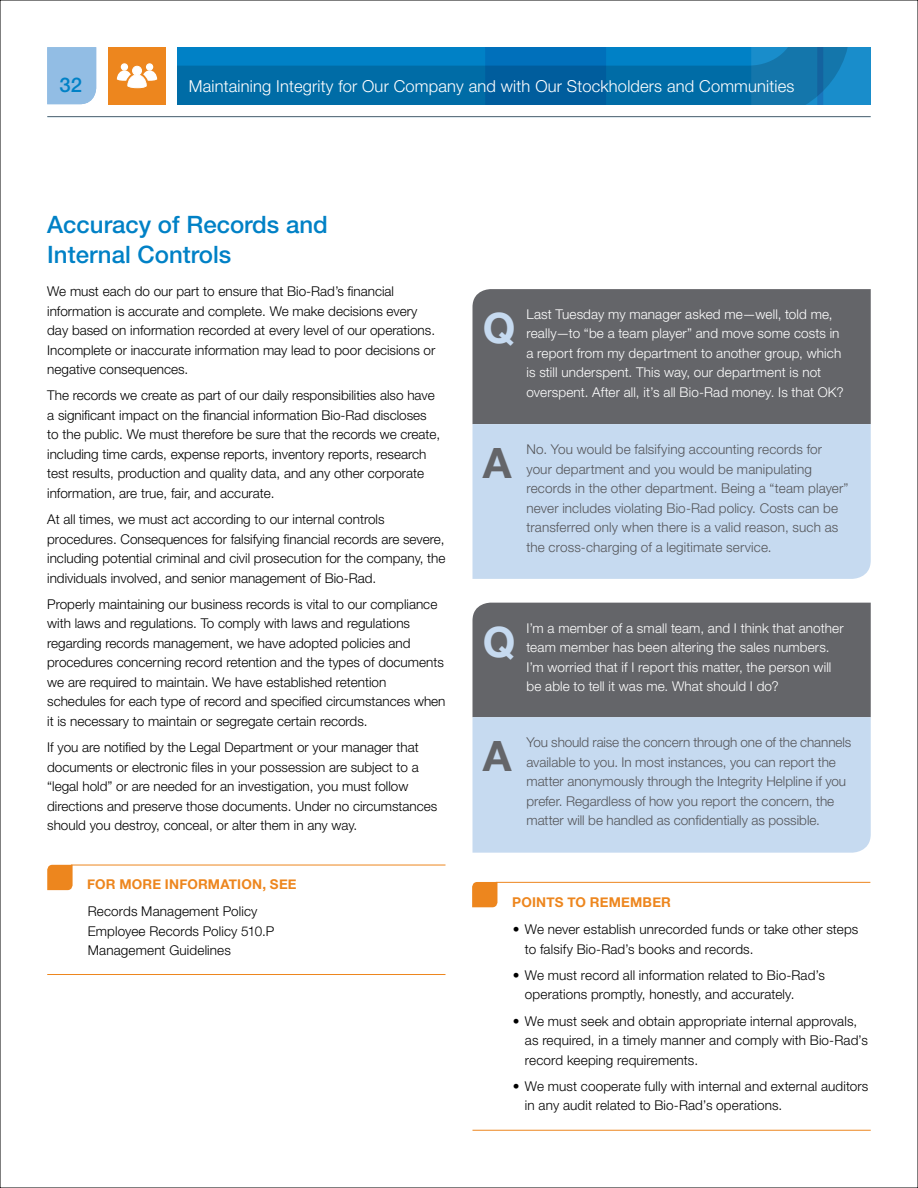
<style>
.page{position:relative;width:918px;height:1188px;background:#fff}
.page>*{position:absolute;margin:0;border:0;box-sizing:border-box;transform-origin:0 0}
.t1{font:700 42px "Helvetica Neue LT Std";color:#c6daf0}
.t2{font:700 42px "Helvetica Neue LT Std";color:#646569}
.t3{font:500 24px/30px "Helvetica Neue LT Std";color:#0081c6}
.t4{font:500 20.25px "Helvetica Neue LT Std";color:#0081c6}
.t5{font:300 16.5px "Helvetica Neue LT Std";letter-spacing:.01em;color:#fff}
.t6{font:300 13.5px/19.5px "Helvetica Neue LT Std";color:#000}
.t7{font:300 13.5px/19.5px "Helvetica Neue LT Std";letter-spacing:.005em;color:#55565a}
.t8{font:300 13.5px/19.5px "Helvetica Neue LT Std";letter-spacing:.01em;color:#fff}
.t9{font:700 13.5px "Helvetica Neue";letter-spacing:.015em;color:#ed861e}
</style>
<div class="page">
<svg style="left:178px;top:47px;width:693px;height:57px;background:#0371af"></svg>
<div style="left:35px;top:105px;width:850px;height:13px;background:#0081c6;opacity:.25"></div>
<div style="left:47px;top:47px;width:49px;height:57px;background:#92bde4"></div>
<svg style="left:47px;top:865px;width:26px;height:25px"></svg>
<hr style="left:71px;top:865px;width:375px;height:1px;background:#ed861e">
<hr style="left:47px;top:974px;width:399px;height:1px;background:#ed861e">
<svg style="left:472px;top:882px;width:25px;height:25px"></svg>
<hr style="left:496px;top:882px;width:374px;height:1px;background:#ed861e">
<hr style="left:472px;top:1130px;width:399px;height:1px;background:#ed861e">
<div style="left:472px;top:289px;width:399px;height:135px;background:#646569"></div>
<div style="left:472px;top:603px;width:399px;height:114px;background:#646569"></div>
<div style="left:472px;top:424px;width:399px;height:155px;background:#c6daf0"></div>
<div style="left:472px;top:717px;width:399px;height:136px;background:#c6daf0"></div>
<div style="left:108px;top:47px;width:58px;height:57px;background:#ed861e"></div>
<svg style="left:117px;top:63px;width:40px;height:25px"></svg>
<h3 class="t4" style="left:60px;top:72px;width:24px">3253</h3>
<p class="t5" style="left:189px;top:76px;width:607px">Maintaining Integrity for Our Company and with Our Stockholders and Communities</p>
<h2 class="t3" style="left:47px;top:209px;width:282px">Accuracy of Records and<br>Internal Controls</h2>
<p class="t6" style="left:47px;top:281px;width:390px">We must each do our part to ensure that Bio-Rad’s financial information is accurate and complete. We make decisions every day based on information recorded at every level of our operations.<br>Incomplete or inaccurate information may lead to poor decisions or negative consequences.</p>
<p class="t6" style="left:47px;top:386px;width:395px">The records we create as part of our daily responsibilities also have a significant impact on the financial information Bio-Rad discloses to the public. We must therefore be sure that the records we create, including time cards, expense reports, inventory reports, research test results, production and quality data, and any other corporate information, are true, fair, and accurate.</p>
<p class="t6" style="left:47px;top:509px;width:400px">At all times, we must act according to our internal controls procedures. Consequences for falsifying financial records are severe, including potential criminal and civil prosecution for the company, the individuals involved, and senior management of Bio-Rad.</p>
<p class="t6" style="left:47px;top:594px;width:400px">Properly maintaining our business records is vital to our compliance with laws and regulations. To comply with laws and regulations regarding records management, we have adopted policies and procedures concerning record retention and the types of documents we are required to maintain. We have established retention schedules for each type of record and specified circumstances when it is necessary to maintain or segregate certain records.</p>
<p class="t6" style="left:47px;top:737px;width:392px">If you are notified by the Legal Department or your manager that documents or electronic files in your possession are subject to a “legal hold” or are needed for an investigation, you must follow directions and preserve those documents. Under no circumstances should you destroy, conceal, or alter them in any way.</p>
<p class="t9" style="left:87px;top:874px;width:211px">FOR MORE INFORMATION, SEE</p>
<p class="t6" style="left:88px;top:902px;width:188px">Records Management Policy<br>Employee Records Policy 510.P<br>Management Guidelines</p>
<h1 class="t1" style="left:483px;top:303px;width:34px">Q</h1>
<p class="t8" style="left:526px;top:304px;width:319px">Last Tuesday my manager asked me—well, told me, really—to “be a team player” and move some costs in a report from my department to another group, which is still underspent. This way, our department is not overspent. After all, it’s all Bio-Rad money. Is that OK?</p>
<p class="t8" style="left:526px;top:306px;width:155px">When should I speak out?</p>
<h1 class="t2" style="left:483px;top:437px;width:30px">A</h1>
<p class="t7" style="left:526px;top:439px;width:324px">No. You would be falsifying accounting records for your department and you would be manipulating records in the other department. Being a “team player” never includes violating Bio-Rad policy. Costs can be transferred only when there is a valid reason, such as the cross-charging of a legitimate service.</p>
<h1 class="t1" style="left:483px;top:616px;width:34px">Q</h1>
<p class="t8" style="left:526px;top:618px;width:319px">I’m a member of a small team, and I think that another team member has been altering the sales numbers.<br>I’m worried that if I report this matter, the person will be able to tell it was me. What should I do?</p>
<p class="t8" style="left:526px;top:631px;width:155px">When should I speak out?</p>
<h1 class="t2" style="left:483px;top:730px;width:30px">A</h1>
<p class="t7" style="left:526px;top:732px;width:326px">You should raise the concern through one of the channels available to you. In most instances, you can report the matter anonymously through the Integrity Helpline if you prefer. Regardless of how you report the concern, the matter will be handled as confidentially as possible.</p>
<p class="t9" style="left:512px;top:892px;width:160px">POINTS TO REMEMBER</p>
<p class="t6" style="left:525px;top:919px;width:335px;text-indent:-12px">• We never establish unrecorded funds or take other steps to falsify Bio-Rad’s books and records.</p>
<p class="t6" style="left:525px;top:965px;width:301px;text-indent:-12px">• We must record all information related to Bio-Rad’s operations promptly, honestly, and accurately.</p>
<p class="t6" style="left:525px;top:1011px;width:344px;text-indent:-12px">• We must seek and obtain appropriate internal approvals, as required, in a timely manner and comply with Bio-Rad’s record keeping requirements.</p>
<p class="t6" style="left:525px;top:1076px;width:345px;text-indent:-12px">• We must cooperate fully with internal and external auditors in any audit related to Bio-Rad’s operations.</p>
</div>
